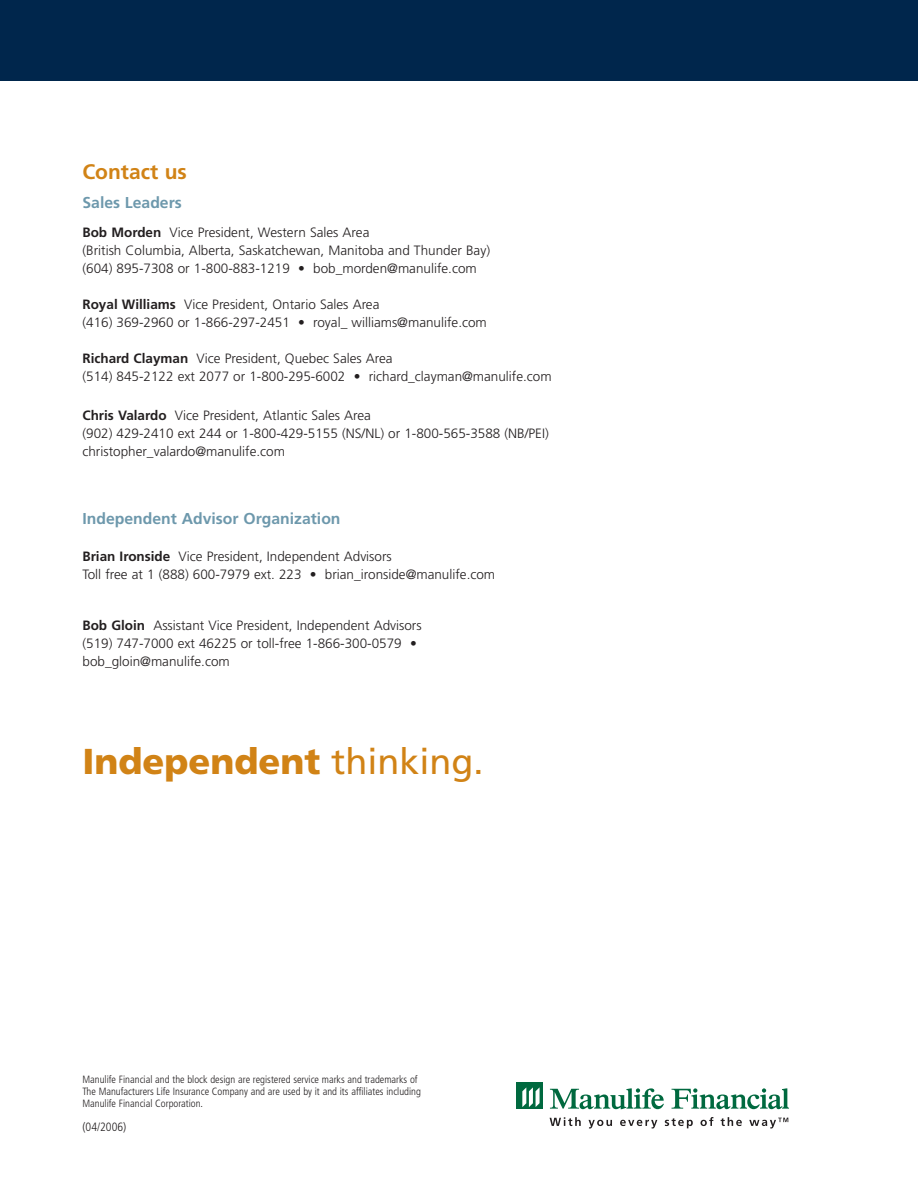
<style>
.page{position:relative;width:918px;height:1188px;background:#fff}
.page>*{position:absolute;margin:0;border:0;box-sizing:border-box;transform-origin:0 0}
.t1{font:900 36px "Frutiger";color:#d18316}
.t2{font:700 21px "Frutiger";color:#d18316}
.t3{font:700 15.75px "Frutiger";color:#6d98ac}
.t4{font:300 13.5px/18px "Frutiger";color:#231f20}
.t5{font:300 condensed 12px "Frutiger";color:#231f20}
.t6{font:300 condensed 10.5px/12px "Frutiger";color:#231f20}
.s1{font-weight:700}
.s2{font-weight:400}
</style>
<div class="page">
<svg style="left:550px;top:1088px;width:114px;height:21px"></svg>
<svg style="left:672px;top:1088px;width:117px;height:21px"></svg>
<div style="left:516px;top:1082px;width:27px;height:27px;background:#00693f"></div>
<svg style="left:522px;top:1087px;width:18px;height:20px"></svg>
<svg style="left:550px;top:1117px;width:31px;height:9px"></svg>
<svg style="left:589px;top:1120px;width:23px;height:9px"></svg>
<svg style="left:620px;top:1120px;width:37px;height:9px"></svg>
<svg style="left:665px;top:1118px;width:28px;height:10px"></svg>
<svg style="left:701px;top:1117px;width:12px;height:9px"></svg>
<svg style="left:721px;top:1117px;width:21px;height:9px"></svg>
<svg style="left:749px;top:1118px;width:39px;height:11px"></svg>
<div style="left:0;top:0;width:918px;height:81px;background:#00264c"></div>
<h2 class="t2" style="left:82px;top:164px;width:106px">Contact us</h2>
<p class="t3" style="left:82px;top:196px;width:101px">Sales Leaders</p>
<p class="t4" style="left:82px;top:224px;width:409px"><span class="s1">Bob Morden</span> Vice President, Western Sales Area<br>(British Columbia, Alberta, Saskatchewan, Manitoba and Thunder Bay) (604) 895-7308 or 1-800-883-1219 • bob_morden@manulife.com</p>
<p class="t4" style="left:82px;top:296px;width:406px"><span class="s1">Royal Williams</span> Vice President, Ontario Sales Area<br>(416) 369-2960 or 1-866-297-2451 • royal_ williams@manulife.com</p>
<p class="t4" style="left:82px;top:350px;width:471px"><span class="s1">Richard Clayman</span> Vice President, Quebec Sales Area<br>(514) 845-2122 ext 2077 or 1-800-295-6002 • richard_clayman@manulife.com</p>
<p class="t4" style="left:82px;top:407px;width:468px"><span class="s1">Chris Valardo</span> Vice President, Atlantic Sales Area<br>(902) 429-2410 ext 244 or 1-800-429-5155 (NS/NL) or 1-800-565-3588 (NB/PEI) christopher_valardo@manulife.com</p>
<p class="t3" style="left:82px;top:512px;width:260px">Independent Advisor Organization</p>
<p class="t4" style="left:82px;top:549px;width:414px"><span class="s1">Brian Ironside</span> Vice President, Independent Advisors<br>Toll free at 1 (888) 600-7979 ext. 223 • brian_ironside@manulife.com</p>
<p class="t4" style="left:82px;top:618px;width:341px"><span class="s1">Bob Gloin</span> Assistant Vice President, Independent Advisors (519) 747-7000 ext 46225 or toll-free 1-866-300-0579 • bob_gloin@manulife.com</p>
<h1 class="t1" style="left:82px;top:747px;width:403px">Independent <span class="s2">thinking.</span></h1>
<p class="t6" style="left:82px;top:1074px;width:340px">Manulife Financial and the block design are registered service marks and trademarks of<br>The Manufacturers Life Insurance Company and are used by it and its affiliates including<br>Manulife Financial Corporation.</p>
<p class="t5" style="left:82px;top:1122px;width:45px">(04/2006)</p>
</div>
